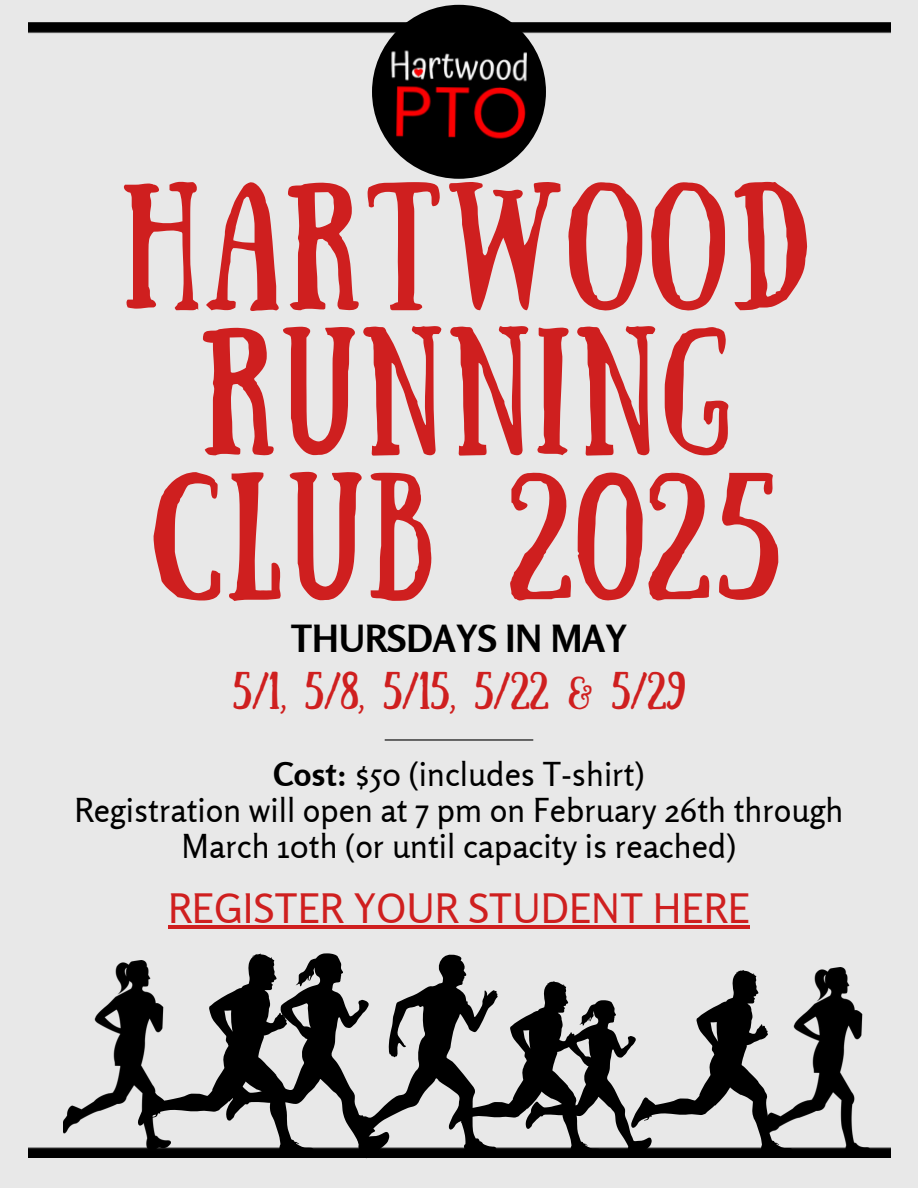
<style>
.page{position:relative;width:918px;height:1188px;background:#e8e8e8}
.page>*{position:absolute;margin:0;border:0;box-sizing:border-box;transform-origin:0 0}
.t1{font:128.1px/145.2px "Sunday";letter-spacing:.03em;color:#cf1f1f;text-align:center}
.t2{font:40.35px "Rosario";color:#cf1f1f}
.t3{font:37.8px "Sunday";color:#cf1f1f}
.t4{font:700 37.2px "Rosario";color:#000}
.t5{font:32.85px/36px "Rosario";color:#000;text-align:center}
.s1{font-weight:700}
</style>
<div class="page">
<img style="left:28px;top:23px;width:862px;height:1135px">
<hr style="left:385px;top:739px;width:148px;height:2px;background:#000">
<svg style="left:137px;top:953px;width:657px;height:205px"></svg>
<img style="left:762px;top:968px;width:107px;height:189px">
<img style="left:63px;top:961px;width:108px;height:189px">
<img style="left:372px;top:5px;width:174px;height:174px;border-radius:50%">
<hr style="left:168px;top:925px;width:582px;height:3px;background:#cf1f1f">
<p class="t1" style="left:122px;top:161px;width:690px">HARTWOOD<br>RUNNING<br>CLUB 2025</p>
<h1 class="t4" style="left:291px;top:615px;width:338px">THURSDAYS IN MAY</h1>
<p class="t3" style="left:233px;top:664px;width:454px">5/1, 5/8, 5/15, 5/22 &amp; 5/29</p>
<h2 class="t5" style="left:273px;top:756px;width:373px"><span class="s1">Cost:</span> $50 (includes T-shirt)</h2>
<h3 class="t5" style="left:74px;top:792px;width:771px">Registration will open at 7 pm on February 26th through<br>March 10th (or until capacity is reached)</h3>
<p class="t2" style="left:168px;top:883px;width:583px">REGISTER YOUR STUDENT HERE</p>
</div>
